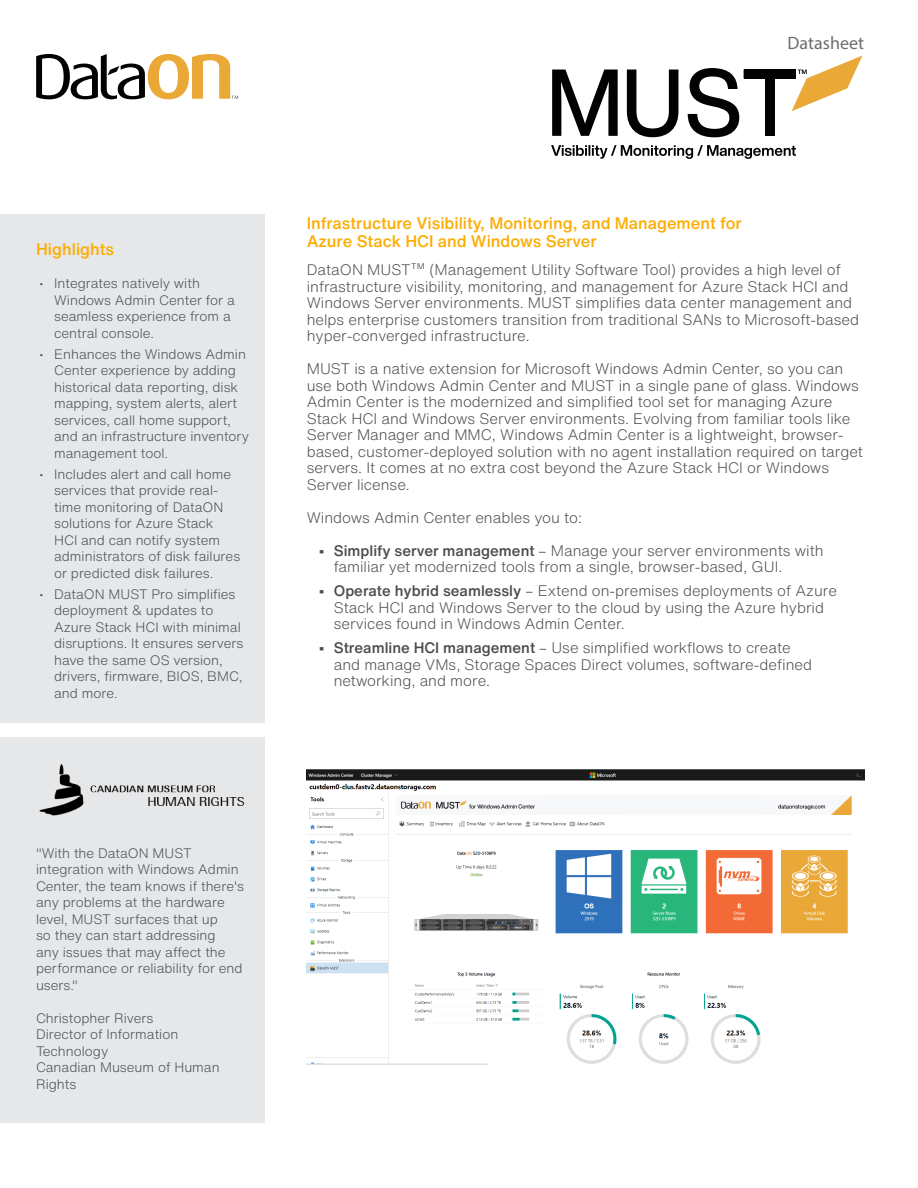
<style>
.page{position:relative;width:918px;height:1188px;background:#fff}
.page>*{position:absolute;margin:0;border:0;box-sizing:border-box;transform-origin:0 0}
.SubTitle{font:18px "Myriad Pro";color:#6c6d70}
.Headers{font:500 16.5px "Helvetica Now Text";color:#fcad04}
.t1{font:300 15px/16.5px "Helvetica Now Text";color:#4b4c4d}
.t2{font:300 13.5px/16.5px "Helvetica Now Text";color:#4b4c4d}
.s1{font-weight:500}
</style>
<div class="page">
<div style="left:0;top:214px;width:265px;height:509px;background:#e6e7e9"></div>
<svg style="left:551px;top:55px;width:311px;height:104px"></svg>
<img style="left:307px;top:769px;width:558px;height:295px">
<svg style="left:36px;top:54px;width:202px;height:45px"></svg>
<div style="left:0;top:738px;width:265px;height:385px;background:#e6e7e9"></div>
<img style="left:39px;top:764px;width:206px;height:52px">
<p class="SubTitle" style="left:788px;top:31px;width:78px">Datasheet</p>
<p class="Headers" style="left:36px;top:237px;width:80px">Highlights</p>
<p class="t2" style="left:54px;top:275px;width:182px;text-indent:-15px">• Integrates natively with<br>Windows Admin Center for a seamless experience from a central console.</p>
<p class="t2" style="left:54px;top:345px;width:196px;text-indent:-15px">• Enhances the Windows Admin<br>Center experience by adding historical data reporting, disk mapping, system alerts, alert services, call home support, and an infrastructure inventory management tool.</p>
<p class="t2" style="left:54px;top:465px;width:188px;text-indent:-15px">• Includes alert and call home services that provide real&shy;time monitoring of DataON solutions for Azure Stack<br>HCI and can notify system administrators of disk failures or predicted disk failures.</p>
<p class="t2" style="left:54px;top:585px;width:191px;text-indent:-15px">• DataON MUST Pro simplifies deployment &amp; updates to<br>Azure Stack HCI with minimal disruptions. It ensures servers have the same OS version, drivers, firmware, BIOS, BMC, and more.</p>
<p class="Headers" style="left:307px;top:210px;width:437px">Infrastructure Visibility, Monitoring, and Management for</p>
<p class="Headers" style="left:307px;top:228px;width:291px">Azure Stack HCI and Windows Server</p>
<p class="t1" style="left:307px;top:261px;width:554px">DataON MUST™ (Management Utility Software Tool) provides a high level of infrastructure visibility, monitoring, and management for Azure Stack HCI and Windows Server environments. MUST simplifies data center management and helps enterprise customers transition from traditional SANs to Microsoft-based hyper-converged infrastructure.</p>
<p class="t1" style="left:307px;top:360px;width:558px">MUST is a native extension for Microsoft Windows Admin Center, so you can use both Windows Admin Center and MUST in a single pane of glass. Windows Admin Center is the modernized and simplified tool set for managing Azure Stack HCI and Windows Server environments. Evolving from familiar tools like Server Manager and MMC, Windows Admin Center is a lightweight, browser&shy;based, customer-deployed solution with no agent installation required on target servers. It comes at no extra cost beyond the Azure Stack HCI or Windows Server license.</p>
<p class="t1" style="left:307px;top:509px;width:277px">Windows Admin Center enables you to:</p>
<p class="t1" style="left:334px;top:542px;width:491px;text-indent:-15px"><span class="s1">• Simplify server management</span> – Manage your server environments with familiar yet modernized tools from a single, browser-based, GUI.</p>
<p class="t1" style="left:334px;top:582px;width:505px;text-indent:-15px"><span class="s1">• Operate hybrid seamlessly</span> – Extend on-premises deployments of Azure<br>Stack HCI and Windows Server to the cloud by using the Azure hybrid services found in Windows Admin Center.</p>
<p class="t1" style="left:334px;top:639px;width:480px;text-indent:-15px"><span class="s1">• Streamline HCI management</span> – Use simplified workflows to create and manage VMs, Storage Spaces Direct volumes, software-defined networking, and more.</p>
<p class="t2" style="left:36px;top:844px;width:210px">"With the DataON MUST integration with Windows Admin<br>Center, the team knows if there's any problems at the hardware level, MUST surfaces that up<br>so they can start addressing<br>any issues that may affect the performance or reliability for end users."</p>
<p class="t2" style="left:36px;top:1009px;width:119px">Christopher Rivers</p>
<p class="t2" style="left:36px;top:1026px;width:144px">Director of Information<br>Technology</p>
<p class="t2" style="left:36px;top:1059px;width:185px">Canadian Museum of Human<br>Rights</p>
</div>
